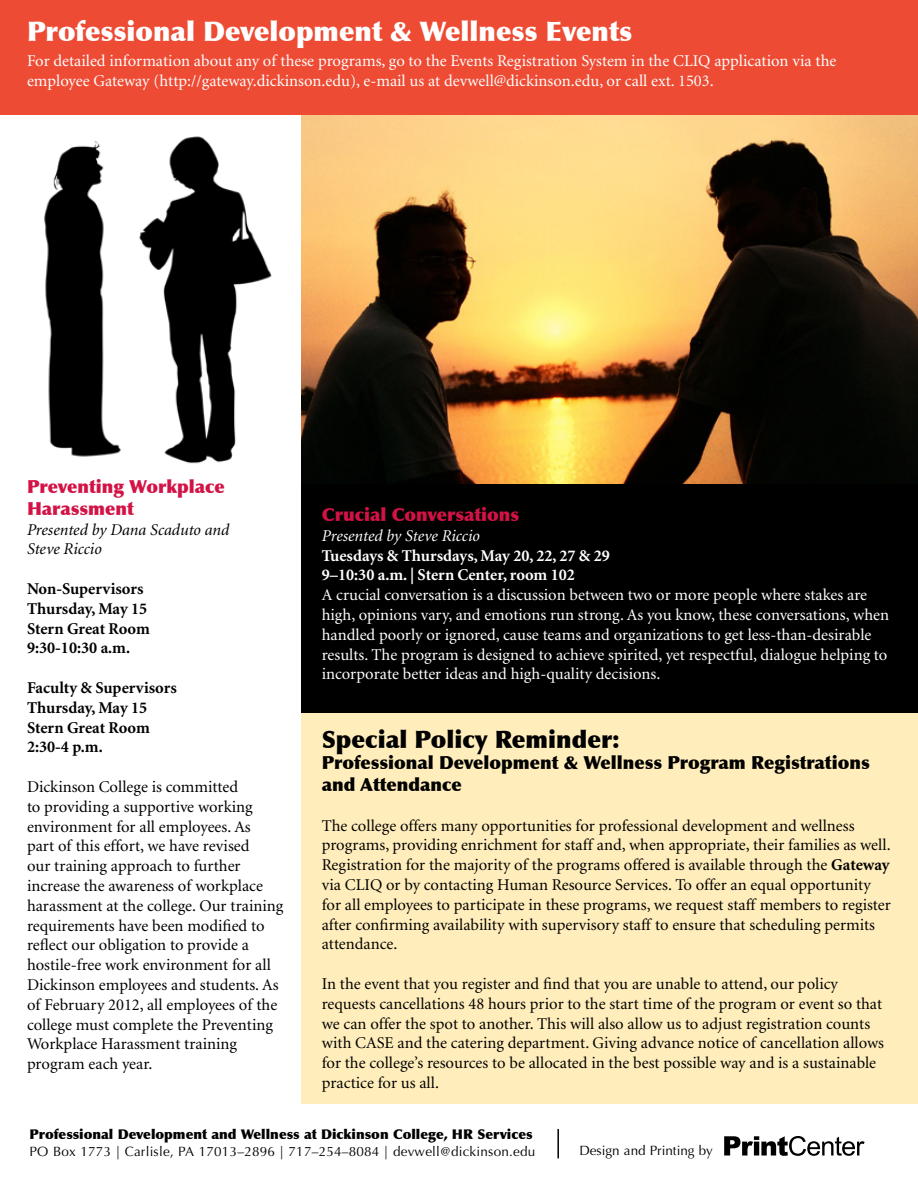
<style>
.page{position:relative;width:918px;height:1188px;background:#fff}
.page>*{position:absolute;margin:0;border:0;box-sizing:border-box;transform-origin:0 0}
.t1{font:900 27px "Optima";color:#fff}
.t2{font:900 24px "Optima";color:#000}
.t3{font:900 18px/21.6px "Optima";color:#000}
.t4{font:900 18px/21.6px "Optima";color:#d31245}
.t5{font:16.5px/19.8px "Minion";color:#000}
.t6{font:16.5px/19.8px "Minion";color:#fff}
.t7{font:700 16.5px/19.8px "Minion";color:#000}
.t8{font:700 16.5px/19.8px "Minion";color:#fff}
.t9{font:italic 16.5px/19.8px "Minion";color:#000}
.t10{font:italic 16.5px "Minion";color:#fff}
.t11{font:13.5px "Optima";letter-spacing:.015em;color:#000}
.t12{font:900 13.5px "Optima";color:#000}
.s1{font-weight:700}
</style>
<div class="page">
<div style="left:302px;top:484px;width:616px;height:391px;background:#000"></div>
<div style="left:302px;top:713px;width:616px;height:391px;background:#feb"></div>
<img style="left:302px;top:115px;width:616px;height:368px">
<svg style="left:724px;top:1136px;width:141px;height:20px"></svg>
<hr style="left:557px;top:1129px;width:2px;height:29px;background:#000">
<div style="left:0;top:0;width:918px;height:114px;background:#ee4b34"></div>
<img style="left:44px;top:136px;width:228px;height:328px">
<h1 class="t1" style="left:27px;top:15px;width:607px">Professional Development &amp; Wellness Events</h1>
<p class="t6" style="left:27px;top:51px;width:811px">For detailed information about any of these programs, go to the Events Registration System in the CLIQ application via the employee Gateway (http://gateway.dickinson.edu), e-mail us at devwell@dickinson.edu, or call ext. 1503.</p>
<p class="t4" style="left:27px;top:476px;width:199px">Preventing Workplace<br>Harassment</p>
<p class="t9" style="left:27px;top:520px;width:204px">Presented by Dana Scaduto and<br>Steve Riccio</p>
<p class="t7" style="left:27px;top:579px;width:124px">Non-Supervisors<br>Thursday, May 15<br>Stern Great Room<br>9:30-10:30 a.m.</p>
<p class="t7" style="left:27px;top:678px;width:151px">Faculty &amp; Supervisors<br>Thursday, May 15<br>Stern Great Room<br>2:30-4 p.m.</p>
<p class="t5" style="left:27px;top:778px;width:258px">Dickinson College is committed<br>to providing a supportive working environment for all employees. As<br>part of this effort, we have revised<br>our training approach to further increase the awareness of workplace harassment at the college. Our training requirements have been modified to reflect our obligation to provide a hostile-free work environment for all Dickinson employees and students. As of February 2012, all employees of the college must complete the Preventing Workplace Harassment training program each year.</p>
<p class="t4" style="left:322px;top:504px;width:199px">Crucial Conversations</p>
<p class="t10" style="left:322px;top:527px;width:160px">Presented by Steve Riccio</p>
<p class="t8" style="left:322px;top:546px;width:290px">Tuesdays &amp; Thursdays, May 20, 22, 27 &amp; 29<br>9–10:30 a.m. | Stern Center, room 102</p>
<p class="t6" style="left:322px;top:586px;width:569px">A crucial conversation is a discussion between two or more people where stakes are high, opinions vary, and emotions run strong. As you know, these conversations, when handled poorly or ignored, cause teams and organizations to get less-than-desirable results. The program is designed to achieve spirited, yet respectful, dialogue helping to incorporate better ideas and high-quality decisions.</p>
<h2 class="t2" style="left:322px;top:725px;width:300px">Special Policy Reminder:</h2>
<p class="t3" style="left:322px;top:752px;width:550px">Professional Development &amp; Wellness Program Registrations and Attendance</p>
<p class="t5" style="left:322px;top:816px;width:571px">The college offers many opportunities for professional development and wellness programs, providing enrichment for staff and, when appropriate, their families as well.<br>Registration for the majority of the programs offered is available through the <span class="s1">Gateway </span>via CLIQ or by contacting Human Resource Services. To offer an equal opportunity for all employees to participate in these programs, we request staff members to register after confirming availability with supervisory staff to ensure that scheduling permits attendance.</p>
<p class="t5" style="left:322px;top:974px;width:564px">In the event that you register and find that you are unable to attend, our policy requests cancellations 48 hours prior to the start time of the program or event so that we can offer the spot to another. This will also allow us to adjust registration counts with CASE and the catering department. Giving advance notice of cancellation allows for the college’s resources to be allocated in the best possible way and is a sustainable practice for us all.</p>
<p class="t12" style="left:30px;top:1126px;width:505px">Professional Development and Wellness at Dickinson College, HR Services</p>
<p class="t11" style="left:30px;top:1143px;width:507px">PO Box 1773 | Carlisle, PA 17013–2896 | 717–254–8084 | devwell@dickinson.edu</p>
<p class="t11" style="left:579px;top:1143px;width:135px">Design and Printing by</p>
</div>
